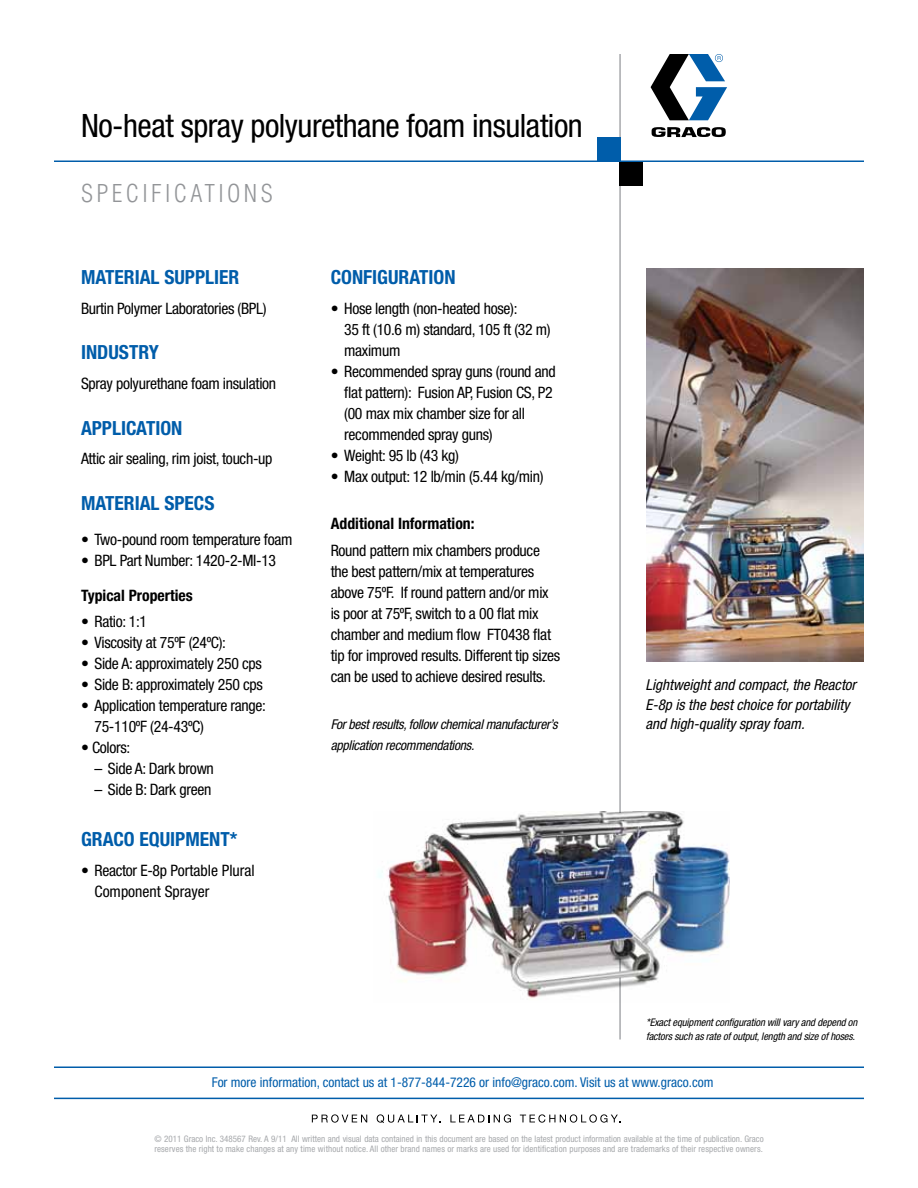
<style>
.page{position:relative;width:918px;height:1188px;background:#fff}
.page>*{position:absolute;margin:0;border:0;box-sizing:border-box;transform-origin:0 0}
.t1{font:condensed 32.25px "Helvetica Neue LT Std";letter-spacing:-.015em;color:#000}
.t2{font:300 condensed 24px "Helvetica LT Std";letter-spacing:.14em;color:#939598}
.t3{font:700 condensed 19.5px "Helvetica Neue LT Std";color:#005daa}
.t4{font:condensed 15.75px/21px "Helvetica Neue LT Std";letter-spacing:-.02em;color:#000}
.t5{font:condensed 15.75px/21px "Helvetica Neue LT Std";color:#000}
.t6{font:700 condensed 15.75px "Helvetica Neue LT Std";color:#000}
.t7{font:italic condensed 15px/19.5px "Helvetica Neue LT Std";color:#000}
.t8{font:condensed 13.5px "Helvetica Neue LT Std";color:#005daa}
.t9{font:italic condensed 13.5px/21px "Helvetica Neue LT Std";letter-spacing:-.02em;color:#000}
.t10{font:italic condensed 10.5px/13.5px "Helvetica Neue LT Std";letter-spacing:-.01em;color:#000}
.t11{font:condensed 9px/10.5px "Helvetica Neue LT Std";letter-spacing:.01em;color:#a7a9ac}
</style>
<div class="page">
<hr style="left:619px;top:54px;width:2px;height:986px;background:#a7a9ac">
<hr style="left:54px;top:160px;width:810px;height:2px;background:#005daa">
<div style="left:619px;top:162px;width:24px;height:23px;background:#000"></div>
<div style="left:598px;top:137px;width:23px;height:24px;background:#005daa"></div>
<img style="left:646px;top:269px;width:217px;height:393px">
<svg style="left:651px;top:54px;width:76px;height:66px"></svg>
<svg style="left:652px;top:127px;width:74px;height:10px"></svg>
<hr style="left:54px;top:1098px;width:810px;height:1px;background:#005daa">
<hr style="left:54px;top:1066px;width:810px;height:2px;background:#005daa">
<img style="left:378px;top:812px;width:352px;height:191px">
<svg style="left:312px;top:1114px;width:55px;height:9px"></svg>
<svg style="left:377px;top:1114px;width:63px;height:9px"></svg>
<svg style="left:450px;top:1114px;width:61px;height:9px"></svg>
<svg style="left:520px;top:1114px;width:101px;height:9px"></svg>
<img style="left:389px;top:812px;width:211px;height:160px">
<h1 class="t1" style="left:81px;top:107px;width:503px">No-heat spray polyurethane foam insulation</h1>
<h2 class="t2" style="left:81px;top:178px;width:193px">SPECIFICATIONS</h2>
<p class="t3" style="left:81px;top:265px;width:160px">MATERIAL SUPPLIER</p>
<p class="t4" style="left:81px;top:297px;width:187px">Burtin Polymer Laboratories (BPL)</p>
<p class="t3" style="left:81px;top:341px;width:80px">INDUSTRY</p>
<p class="t4" style="left:81px;top:373px;width:197px">Spray polyurethane foam insulation</p>
<p class="t3" style="left:81px;top:416px;width:97px">APPLICATION</p>
<p class="t4" style="left:81px;top:448px;width:193px">Attic air sealing, rim joist, touch-up</p>
<p class="t3" style="left:81px;top:491px;width:134px">MATERIAL SPECS</p>
<p class="t4" style="left:81px;top:529px;width:213px">• Two-pound room temperature foam</p>
<p class="t4" style="left:81px;top:550px;width:197px">• BPL Part Number: 1420-2-MI-13</p>
<p class="t6" style="left:81px;top:586px;width:113px">TYPICAL PROPERTIES</p>
<p class="t4" style="left:81px;top:611px;width:68px">• Ratio: 1:1</p>
<p class="t4" style="left:81px;top:632px;width:147px">• Viscosity at 75ºF (24ºC):</p>
<p class="t4" style="left:81px;top:653px;width:182px">• Side A: approximately 250 cps</p>
<p class="t4" style="left:81px;top:674px;width:183px">• Side B: approximately 250 cps</p>
<p class="t4" style="left:94px;top:695px;width:173px;text-indent:-13px">• Application temperature range:<br>75-110ºF (24-43ºC)</p>
<p class="t4" style="left:81px;top:737px;width:51px">• Colors:</p>
<p class="t4" style="left:94px;top:758px;width:121px">– Side A: Dark brown</p>
<p class="t4" style="left:94px;top:779px;width:118px">– Side B: Dark green</p>
<p class="t3" style="left:81px;top:827px;width:158px">GRACO EQUIPMENT*</p>
<p class="t5" style="left:94px;top:860px;width:162px;text-indent:-13px">• Reactor E-8p Portable Plural<br>Component Sprayer</p>
<p class="t3" style="left:331px;top:265px;width:124px">CONFIGURATION</p>
<p class="t4" style="left:344px;top:298px;width:208px;text-indent:-13px">• Hose length (non-heated hose):<br>35 ft (10.6 m) standard, 105 ft (32 m) maximum</p>
<p class="t4" style="left:344px;top:361px;width:213px;text-indent:-13px">• Recommended spray guns (round and flat pattern): Fusion AP, Fusion CS, P2 (00 max mix chamber size for all recommended spray guns)</p>
<p class="t4" style="left:331px;top:445px;width:130px">• Weight: 95 lb (43 kg)</p>
<p class="t4" style="left:331px;top:466px;width:214px">• Max output: 12 lb/min (5.44 kg/min)</p>
<p class="t6" style="left:331px;top:514px;width:145px">ADDITIONAL INFORMATION:</p>
<p class="t4" style="left:331px;top:540px;width:231px">Round pattern mix chambers produce the best pattern/mix at temperatures above 75ºF. If round pattern and/or mix is poor at 75ºF, switch to a 00 flat mix chamber and medium flow FT0438 flat tip for improved results. Different tip sizes can be used to achieve desired results.</p>
<p class="t9" style="left:331px;top:714px;width:228px">For best results, follow chemical manufacturer’s application recommendations.</p>
<p class="t7" style="left:646px;top:676px;width:212px">Lightweight and compact, the Reactor<br>E-8p is the best choice for portability and high-quality spray foam.</p>
<p class="t10" style="left:646px;top:1016px;width:213px">*Exact equipment configuration will vary and depend on factors such as rate of output, length and size of hoses.</p>
<p class="t8" style="left:212px;top:1075px;width:503px">For more information, contact us at 1-877-844-7226 or info@graco.com. Visit us at www.graco.com</p>
<p class="t11" style="left:154px;top:1133px;width:611px">© 2011 Graco Inc. 348567 Rev. A 9/11 All written and visual data contained in this document are based on the latest product information available at the time of publication. Graco reserves the right to make changes at any time without notice. All other brand names or marks are used for identification purposes and are trademarks of their respective owners.</p>
</div>
